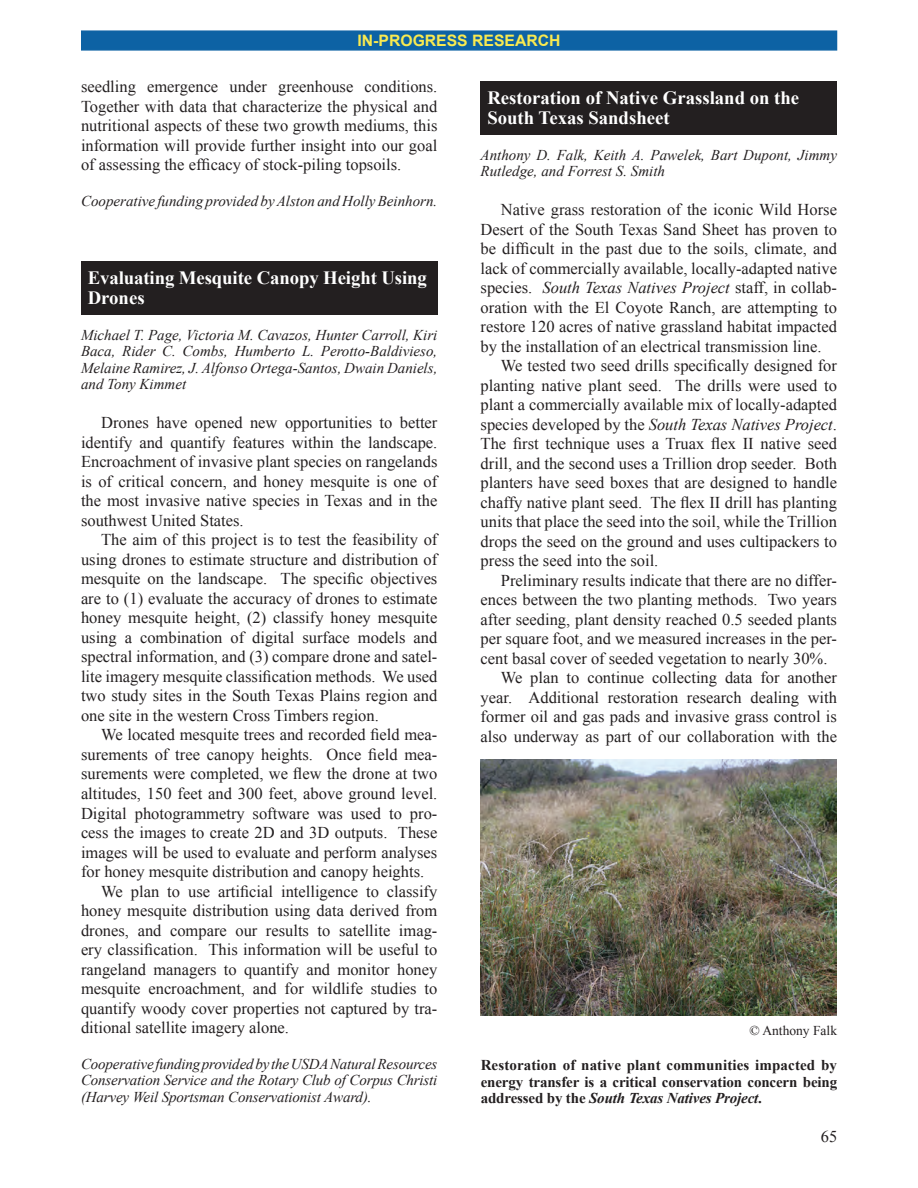
<style>
.page{position:relative;width:918px;height:1188px;background:#fff}
.page>*{position:absolute;margin:0;border:0;box-sizing:border-box;transform-origin:0 0}
.t1{font:700 18.75px/19.5px "Times New Roman";color:#fff}
.t2{font:16.5px/19.5px "Times New Roman";color:#231f20;text-align:justify}
.t3{font:italic 16.5px "Times New Roman";color:#231f20}
.t4{font:700 15.75px "Arial";color:#f9ea50}
.t5{font:italic 15px/16.5px "Times New Roman";color:#231f20;text-align:justify}
.t6{font:700 15px/16.5px "Times New Roman";letter-spacing:-.01em;color:#231f20;text-align:justify}
.t7{font:13.5px "Times New Roman";color:#231f20}
.s1{font-style:normal}
.s2{font-style:italic}
</style>
<div class="page">
<div style="left:81px;top:30px;width:756px;height:21px;background:#0d62a4;border:2px solid #0d62a4"></div>
<div style="left:481px;top:81px;width:356px;height:54px;background:#231f20"></div>
<div style="left:81px;top:261px;width:356px;height:54px;background:#231f20"></div>
<img style="left:481px;top:759px;width:356px;height:256px">
<p class="t4" style="left:358px;top:30px;width:205px">IN-PROGRESS RESEARCH</p>
<p class="t2" style="left:81px;top:77px;width:358px">seedling emergence under greenhouse conditions.<br>Together with data that characterize the physical and nutritional aspects of these two growth mediums, this information will provide further insight into our goal of assessing the efficacy of stock-piling topsoils.</p>
<p class="t5" style="left:81px;top:193px;width:358px">Cooperative funding provided by Alston and Holly Beinhorn.</p>
<p class="t1" style="left:88px;top:268px;width:341px">Evaluating Mesquite Canopy Height Using<br>Drones</p>
<p class="t5" style="left:81px;top:326px;width:358px">Michael T. Page, Victoria M. Cavazos, Hunter Carroll, Kiri Baca, Rider C. Combs, Humberto L. Perotto-Baldivieso, Melaine Ramirez, J. Alfonso Ortega-Santos, Dwain Daniels, and Tony Kimmet</p>
<p class="t2" style="left:81px;top:413px;width:358px;text-indent:20px">Drones have opened new opportunities to better identify and quantify features within the landscape.<br>Encroachment of invasive plant species on rangelands is of critical concern, and honey mesquite is one of the most invasive native species in Texas and in the southwest United States.</p>
<p class="t2" style="left:81px;top:530px;width:358px;text-indent:20px">The aim of this project is to test the feasibility of using drones to estimate structure and distribution of mesquite on the landscape. The specific objectives are to (1) evaluate the accuracy of drones to estimate honey mesquite height, (2) classify honey mesquite using a combination of digital surface models and spectral information, and (3) compare drone and satel&shy;lite imagery mesquite classification methods. We used two study sites in the South Texas Plains region and one site in the western Cross Timbers region.</p>
<p class="t2" style="left:101px;top:725px;width:338px">We located mesquite trees and recorded field mea-</p>
<p class="t2" style="left:81px;top:744px;width:358px">surements of tree canopy heights. Once field mea-</p>
<p class="t2" style="left:81px;top:764px;width:358px">surements were completed, we flew the drone at two</p>
<p class="t2" style="left:81px;top:783px;width:358px">altitudes, 150 feet and 300 feet, above ground level.</p>
<p class="t2" style="left:81px;top:803px;width:358px">Digital photogrammetry software was used to pro-</p>
<p class="t2" style="left:81px;top:822px;width:358px">cess the images to create 2D and 3D outputs. These</p>
<p class="t2" style="left:81px;top:842px;width:358px">images will be used to evaluate and perform analyses</p>
<p class="t2" style="left:81px;top:861px;width:345px">for honey mesquite distribution and canopy heights.</p>
<p class="t2" style="left:101px;top:881px;width:338px">We plan to use artificial intelligence to classify</p>
<p class="t2" style="left:81px;top:900px;width:358px">honey mesquite distribution using data derived from</p>
<p class="t2" style="left:81px;top:920px;width:358px">drones, and compare our results to satellite imag-</p>
<p class="t2" style="left:81px;top:939px;width:358px">ery classification. This information will be useful to</p>
<p class="t2" style="left:81px;top:959px;width:358px">rangeland managers to quantify and monitor honey</p>
<p class="t2" style="left:81px;top:979px;width:358px">mesquite encroachment, and for wildlife studies to</p>
<p class="t2" style="left:81px;top:998px;width:358px">quantify woody cover properties not captured by tra-</p>
<p class="t2" style="left:81px;top:1018px;width:210px">ditional satellite imagery alone.</p>
<p class="t5" style="left:81px;top:1055px;width:358px">Cooperative funding provided by the USDA Natural Resources Conservation Service and the Rotary Club of Corpus Christi (Harvey Weil Sportsman Conservationist Award).</p>
<p class="t1" style="left:487px;top:88px;width:313px">Restoration of Native Grassland on the<br>South Texas Sandsheet</p>
<p class="t5" style="left:481px;top:146px;width:358px">Anthony D. Falk, Keith A. Pawelek, Bart Dupont, Jimmy<br>Rutledge, and Forrest S. Smith</p>
<p class="t2" style="left:501px;top:200px;width:338px">Native grass restoration of the iconic Wild Horse</p>
<p class="t2" style="left:481px;top:219px;width:358px">Desert of the South Texas Sand Sheet has proven to</p>
<p class="t2" style="left:481px;top:239px;width:358px">be difficult in the past due to the soils, climate, and</p>
<p class="t2" style="left:481px;top:258px;width:358px">lack of commercially available, locally-adapted native</p>
<p class="t3" style="left:481px;top:276px;width:358px"><span class="s1">species.</span> South Texas Natives Project <span class="s1">staff, in collab-</span></p>
<p class="t2" style="left:481px;top:297px;width:358px">oration with the El Coyote Ranch, are attempting to</p>
<p class="t2" style="left:481px;top:317px;width:358px">restore 120 acres of native grassland habitat impacted</p>
<p class="t2" style="left:481px;top:336px;width:342px">by the installation of an electrical transmission line.</p>
<p class="t2" style="left:501px;top:356px;width:338px">We tested two seed drills specifically designed for</p>
<p class="t2" style="left:481px;top:375px;width:358px">planting native plant seed. The drills were used to</p>
<p class="t2" style="left:481px;top:395px;width:358px">plant a commercially available mix of locally-adapted</p>
<p class="t3" style="left:481px;top:413px;width:358px"><span class="s1">species developed by the</span> South Texas Natives Project<span class="s1">.</span></p>
<p class="t2" style="left:481px;top:434px;width:358px">The first technique uses a Truax flex II native seed</p>
<p class="t2" style="left:481px;top:453px;width:358px">drill, and the second uses a Trillion drop seeder. Both</p>
<p class="t2" style="left:481px;top:473px;width:358px">planters have seed boxes that are designed to handle</p>
<p class="t2" style="left:481px;top:492px;width:358px">chaffy native plant seed. The flex II drill has planting</p>
<p class="t2" style="left:481px;top:512px;width:358px">units that place the seed into the soil, while the Trillion</p>
<p class="t2" style="left:481px;top:531px;width:358px">drops the seed on the ground and uses cultipackers to</p>
<p class="t2" style="left:481px;top:551px;width:179px">press the seed into the soil.</p>
<p class="t2" style="left:501px;top:570px;width:338px">Preliminary results indicate that there are no differ-</p>
<p class="t2" style="left:481px;top:590px;width:358px">ences between the two planting methods. Two years</p>
<p class="t2" style="left:481px;top:609px;width:358px">after seeding, plant density reached 0.5 seeded plants</p>
<p class="t2" style="left:481px;top:629px;width:358px">per square foot, and we measured increases in the per-</p>
<p class="t2" style="left:481px;top:648px;width:348px">cent basal cover of seeded vegetation to nearly 30%.</p>
<p class="t2" style="left:501px;top:668px;width:338px">We plan to continue collecting data for another</p>
<p class="t2" style="left:481px;top:687px;width:358px">year. Additional restoration research dealing with</p>
<p class="t2" style="left:481px;top:707px;width:358px">former oil and gas pads and invasive grass control is</p>
<p class="t2" style="left:481px;top:726px;width:358px">also underway as part of our collaboration with the</p>
<p class="t7" style="left:750px;top:1022px;width:89px">© Anthony Falk</p>
<p class="t6" style="left:481px;top:1057px;width:358px">Restoration of native plant communities impacted by energy transfer is a critical conservation concern being addressed by the <span class="s2">South Texas Natives Project</span>.</p>
<p class="t2" style="left:821px;top:1127px;width:18px">65</p>
</div>
